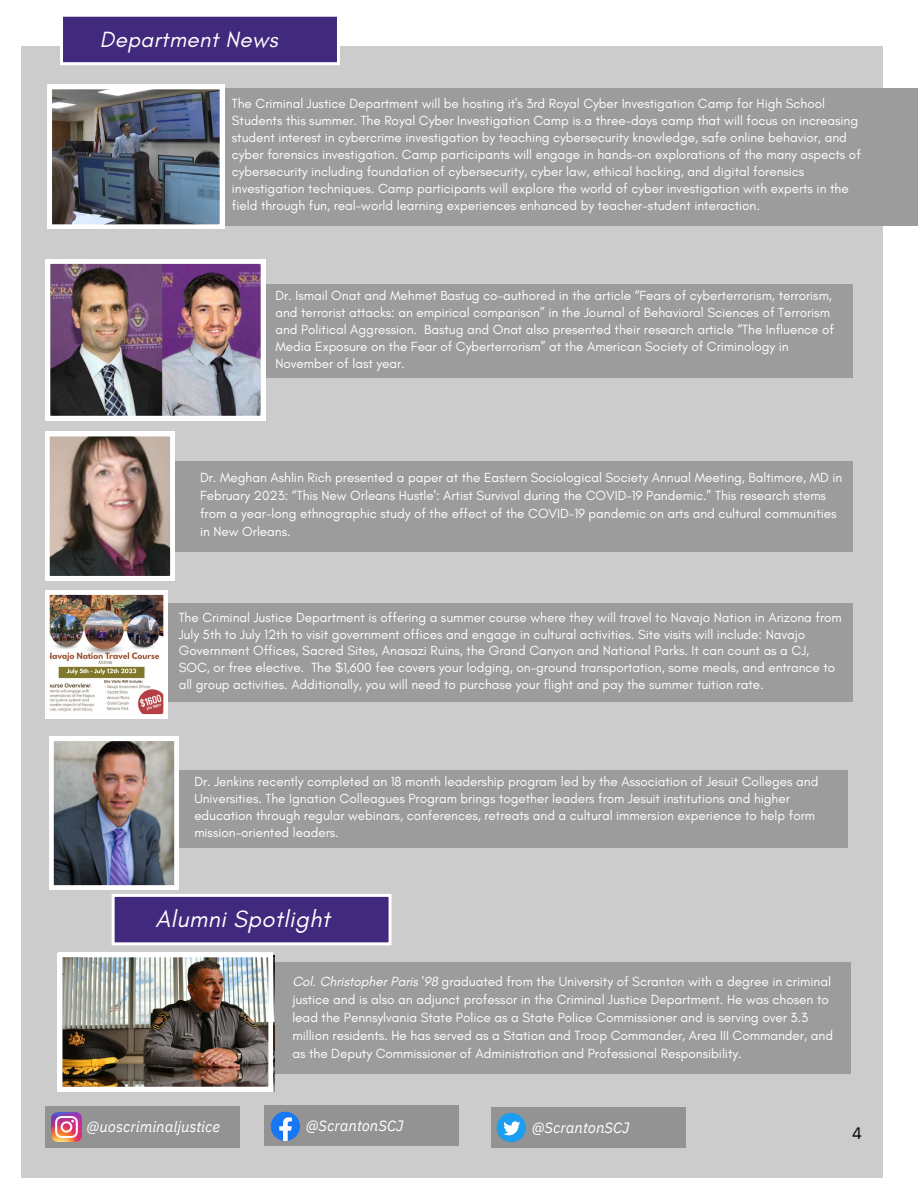
<style>
.page{position:relative;width:918px;height:1188px;background:#fff}
.page>*{position:absolute;margin:0;border:0;box-sizing:border-box;transform-origin:0 0}
.t1{font:italic 24px "Glacial Indifference";letter-spacing:.02em;color:#fff}
.t2{font:italic 22.5px "Glacial Indifference";letter-spacing:.02em;color:#fff}
.t3{font:16.5px "IBM Plex Sans";color:#000}
.t4{font:italic 15px "IBM Plex Sans";letter-spacing:-.005em;color:#fff}
.t5{font:13.5px/16.8px "Glacial Indifference";letter-spacing:-.005em;color:#fff}
.s1{font-style:italic}
</style>
<div class="page">
<div style="left:22px;top:46px;width:861px;height:1131px;background:#ccc"></div>
<div style="left:62px;top:461px;width:790px;height:90px;background:#9c9c9c"></div>
<div style="left:194px;top:284px;width:658px;height:93px;background:#9c9c9c"></div>
<svg style="left:60px;top:16px;width:280px;height:49px;background:#523c88"></svg>
<div style="left:45px;top:1106px;width:195px;height:42px;background:#939393"></div>
<div style="left:264px;top:1106px;width:195px;height:40px;background:#939393"></div>
<div style="left:491px;top:1107px;width:194px;height:40px;background:#939393"></div>
<svg style="left:497px;top:1113px;width:29px;height:29px"></svg>
<svg style="left:271px;top:1112px;width:29px;height:29px"></svg>
<img style="left:52px;top:1112px;width:29px;height:30px">
<div style="left:142px;top:603px;width:710px;height:99px;background:#9c9c9c"></div>
<div style="left:244px;top:962px;width:607px;height:112px;background:#9c9c9c"></div>
<div style="left:52px;top:88px;width:866px;height:138px;background:#9c9c9c"></div>
<div style="left:57px;top:770px;width:790px;height:77px;background:#9c9c9c"></div>
<img style="left:58px;top:953px;width:215px;height:138px">
<svg style="left:45px;top:432px;width:130px;height:148px;background:#95847c"></svg>
<img style="left:46px;top:259px;width:219px;height:161px">
<svg style="left:49px;top:737px;width:343px;height:208px"></svg>
<img style="left:45px;top:590px;width:123px;height:129px">
<img style="left:48px;top:85px;width:176px;height:144px">
<h2 class="t2" style="left:100px;top:25px;width:180px">Department News</h2>
<p class="t5" style="left:232px;top:95px;width:631px">The Criminal Justice Department will be hosting it's 3rd Royal Cyber Investigation Camp for High School Students this summer. The Royal Cyber Investigation Camp is a three-days camp that will focus on increasing student interest in cybercrime investigation by teaching cybersecurity knowledge, safe online behavior, and cyber forensics investigation. Camp participants will engage in hands-on explorations of the many aspects of cybersecurity including foundation of cybersecurity, cyber law, ethical hacking, and digital forensics investigation techniques. Camp participants will explore the world of cyber investigation with experts in the field through fun, real-world learning experiences enhanced by teacher-student interaction.</p>
<p class="t5" style="left:275px;top:287px;width:560px">Dr. Ismail Onat and Mehmet Bastug co-authored in the article “Fears of cyberterrorism, terrorism, and terrorist attacks: an empirical comparison” in the Journal of Behavioral Sciences of Terrorism and Political Aggression. Bastug and Onat also presented their research article “The Influence of Media Exposure on the Fear of Cyberterrorism” at the American Society of Criminology in November of last year.</p>
<p class="t5" style="left:200px;top:469px;width:644px;line-height:18px">Dr. Meghan Ashlin Rich presented a paper at the Eastern Sociological Society Annual Meeting, Baltimore, MD in February 2023: “This New Orleans Hustle': Artist Survival during the COVID-19 Pandemic.” This research stems from a year-long ethnographic study of the effect of the COVID-19 pandemic on arts and cultural communities in New Orleans.</p>
<p class="t5" style="left:179px;top:609px;width:665px">The Criminal Justice Department is offering a summer course where they will travel to Navajo Nation in Arizona from July 5th to July 12th to visit government offices and engage in cultural activities. Site visits will include: Navajo Government Offices, Sacred Sites, Anasazi Ruins, the Grand Canyon and National Parks. It can count as a CJ, SOC, or free elective. The $1,600 fee covers your lodging, on-ground transportation, some meals, and entrance to all group activities. Additionally, you will need to purchase your flight and pay the summer tuition rate.</p>
<p class="t5" style="left:194px;top:773px;width:626px">Dr. Jenkins recently completed an 18 month leadership program led by the Association of Jesuit Colleges and Universities. The Ignation Colleagues Program brings together leaders from Jesuit institutions and higher education through regular webinars, conferences, retreats and a cultural immersion experience to help form mission-oriented leaders.</p>
<h1 class="t1" style="left:155px;top:904px;width:176px">Alumni Spotlight</h1>
<p class="t5" style="left:292px;top:972px;width:542px;line-height:18px"><span class="s1">Col. Christopher Paris '98</span> graduated from the University of Scranton with a degree in criminal justice and is also an adjunct professor in the Criminal Justice Department. He was chosen to lead the Pennsylvania State Police as a State Police Commissioner and is serving over 3.3 million residents. He has served as a Station and Troop Commander, Area III Commander, and as the Deputy Commissioner of Administration and Professional Responsibility.</p>
<p class="t4" style="left:87px;top:1117px;width:135px">@uoscriminaljustice</p>
<p class="t4" style="left:306px;top:1116px;width:99px">@ScrantonSCJ</p>
<p class="t4" style="left:532px;top:1117px;width:99px">@ScrantonSCJ</p>
<p class="t3" style="left:852px;top:1122px;width:11px">4</p>
</div>
